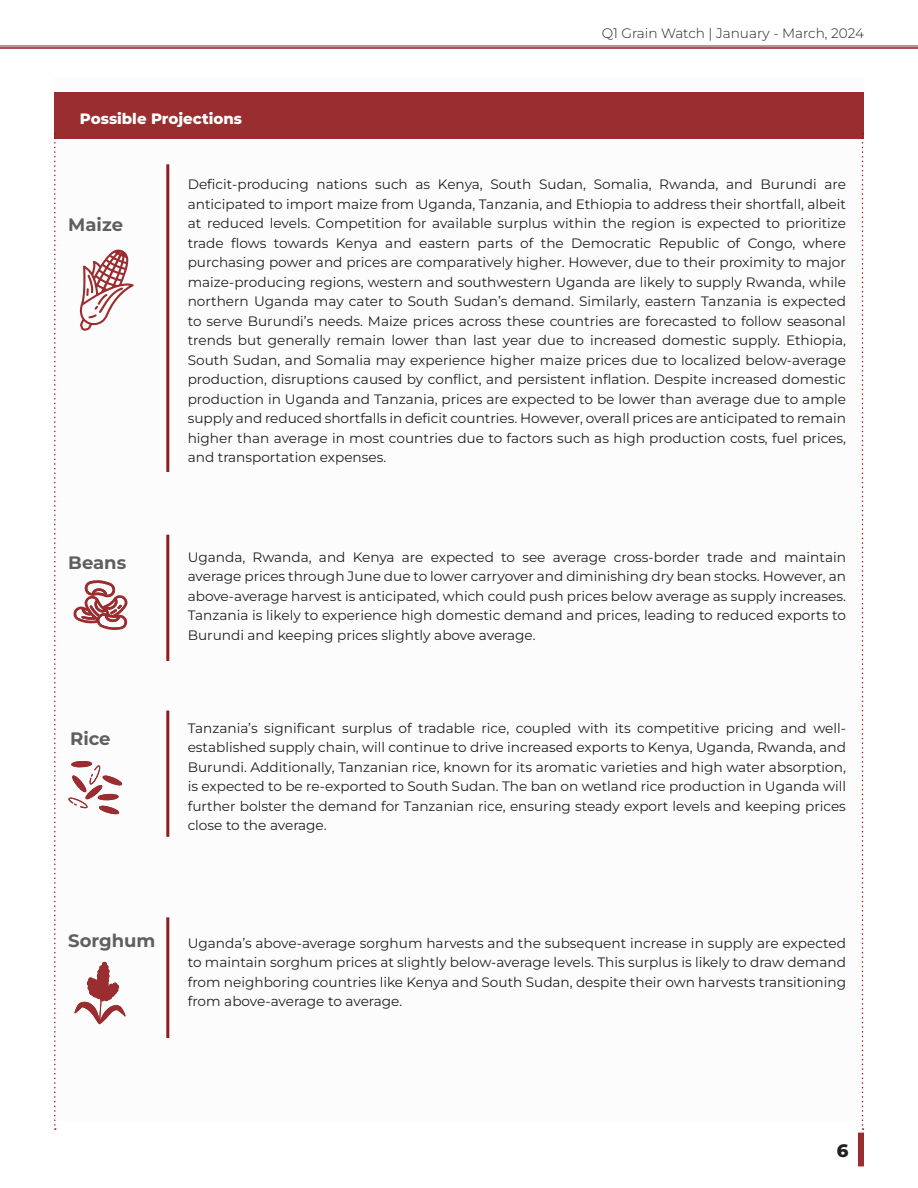
<style>
.page{position:relative;width:918px;height:1188px;background:#fff}
.page>*{position:absolute;margin:0;border:0;box-sizing:border-box;transform-origin:0 0}
.t1{font:700 18px "Montserrat";color:#5f5f62}
.t2{font:800 18px "Montserrat";color:#231f20}
.t3{font:800 15px "Montserrat";color:#fff}
.t4{font:13.65px/19.5px "Montserrat";color:#231f20;text-align:justify}
.t5{font:300 13.65px "Montserrat";color:#231f20}
</style>
<div class="page">
<hr style="left:0;top:46px;width:918px;height:1px;background:#901c22">
<hr style="left:0;top:47px;width:918px;height:2px;background:#901c22">
<div style="left:858px;top:1133px;width:6px;height:33px;background:#9a2d2f"></div>
<hr style="left:166px;top:164px;width:3px;height:308px;background:#901c22">
<hr style="left:166px;top:535px;width:3px;height:126px;background:#901c22">
<hr style="left:166px;top:711px;width:3px;height:126px;background:#901c22">
<hr style="left:166px;top:917px;width:3px;height:121px;background:#901c22">
<svg style="left:80px;top:249px;width:54px;height:82px"></svg>
<div style="left:54px;top:93px;width:810px;height:46px;background:#9a2d2f"></div>
<svg style="left:54px;top:133px;width:2px;height:997px"></svg>
<svg style="left:862px;top:133px;width:1px;height:997px"></svg>
<svg style="left:73px;top:580px;width:55px;height:50px"></svg>
<svg style="left:74px;top:962px;width:52px;height:62px"></svg>
<svg style="left:68px;top:761px;width:54px;height:53px"></svg>
<p class="t3" style="left:80px;top:107px;width:164px">Possible Projections</p>
<p class="t5" style="left:602px;top:24px;width:264px">Q1 Grain Watch | January - March, 2024</p>
<p class="t1" style="left:68px;top:212px;width:56px">Maize</p>
<p class="t1" style="left:68px;top:550px;width:59px">Beans</p>
<p class="t1" style="left:70px;top:726px;width:42px">Rice</p>
<p class="t4" style="left:188px;top:174px;width:660px">Deficit-producing nations such as Kenya, South Sudan, Somalia, Rwanda, and Burundi are anticipated to import maize from Uganda, Tanzania, and Ethiopia to address their shortfall, albeit at reduced levels. Competition for available surplus within the region is expected to prioritize trade flows towards Kenya and eastern parts of the Democratic Republic of Congo, where purchasing power and prices are comparatively higher. However, due to their proximity to major maize-producing regions, western and southwestern Uganda are likely to supply Rwanda, while northern Uganda may cater to South Sudan’s demand. Similarly, eastern Tanzania is expected to serve Burundi’s needs. Maize prices across these countries are forecasted to follow seasonal trends but generally remain lower than last year due to increased domestic supply. Ethiopia, South Sudan, and Somalia may experience higher maize prices due to localized below-average production, disruptions caused by conflict, and persistent inflation. Despite increased domestic production in Uganda and Tanzania, prices are expected to be lower than average due to ample supply and reduced shortfalls in deficit countries. However, overall prices are anticipated to remain higher than average in most countries due to factors such as high production costs, fuel prices, and transportation expenses.</p>
<p class="t4" style="left:188px;top:546px;width:660px">Uganda, Rwanda, and Kenya are expected to see average cross-border trade and maintain average prices through June due to lower carryover and diminishing dry bean stocks. However, an above-average harvest is anticipated, which could push prices below average as supply increases.<br>Tanzania is likely to experience high domestic demand and prices, leading to reduced exports to Burundi and keeping prices slightly above average.</p>
<p class="t4" style="left:188px;top:718px;width:660px">Tanzania’s significant surplus of tradable rice, coupled with its competitive pricing and well&shy;established supply chain, will continue to drive increased exports to Kenya, Uganda, Rwanda, and Burundi. Additionally, Tanzanian rice, known for its aromatic varieties and high water absorption, is expected to be re-exported to South Sudan. The ban on wetland rice production in Uganda will further bolster the demand for Tanzanian rice, ensuring steady export levels and keeping prices close to the average.</p>
<p class="t1" style="left:68px;top:928px;width:89px">Sorghum</p>
<p class="t4" style="left:188px;top:933px;width:660px">Uganda’s above-average sorghum harvests and the subsequent increase in supply are expected to maintain sorghum prices at slightly below-average levels. This surplus is likely to draw demand from neighboring countries like Kenya and South Sudan, despite their own harvests transitioning from above-average to average.</p>
<h1 class="t2" style="left:837px;top:1137px;width:13px">6</h1>
</div>
